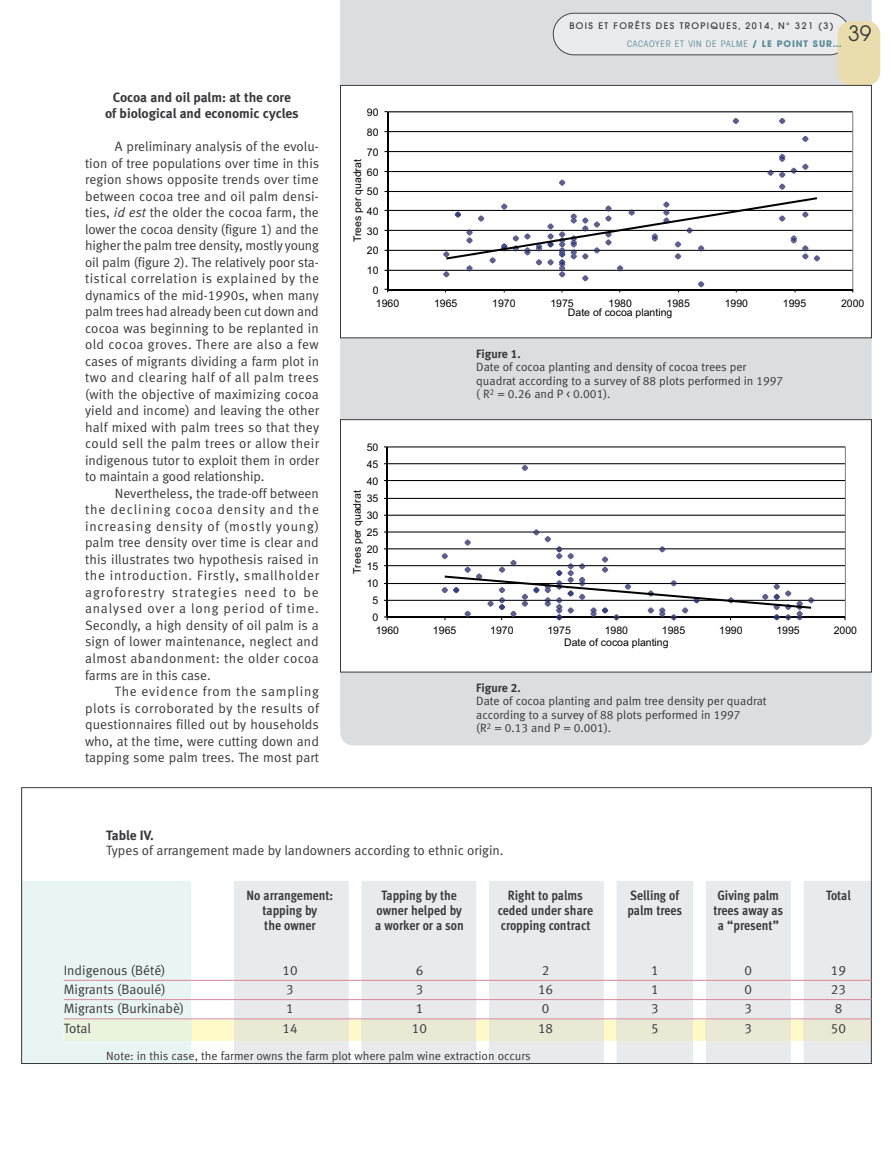
<style>
.page{position:relative;width:893px;height:1149px;background:#fff}
.page>*{position:absolute;margin:0;border:0;box-sizing:border-box;transform-origin:0 0}
.t1{font:21px "Avant Garde";color:#39383a}
.t2{font:13.5px/16.5px "Meta Normal LF";color:#39383a;text-align:justify}
.t3{font:13.5px "Meta Cond Bold LF";color:#39383a}
.t4{font:13.5px/16.5px "Meta Bold LF";color:#39383a;text-align:center}
.t5{font:12px/13.5px "Meta Normal LF";color:#39383a}
.t6{font:12px "Meta Bold LF";color:#39383a}
.t7{font:10.5px "Arial";color:#000}
.t8{font:500 9px "Avant Garde";letter-spacing:.15em;color:#39383a}
.t9{font:condensed 9px "Avant Garde";letter-spacing:.08em;color:#5d8d98}
.s1{font-style:italic}
.s2{font-weight:700;font-stretch:normal}
</style>
<div class="page">
<div style="left:340px;top:0;width:532px;height:745px;background:#dbdddf"></div>
<svg style="left:553px;top:13px;width:297px;height:42px;background:#e3e4e6"></svg>
<div style="left:838px;top:21px;width:42px;height:64px;background:#eaddad;border-radius:13px"></div>
<svg style="left:23px;top:881px;width:847px;height:180px;background:#ebedec"></svg>
<div style="left:64px;top:1019px;width:127px;height:21px;background:#e9f3de"></div>
<hr style="left:64px;top:979px;width:808px;height:1px;background:#db879e">
<hr style="left:64px;top:998px;width:808px;height:1px;background:#db879e">
<hr style="left:64px;top:1018px;width:808px;height:1px;background:#db879e">
<div style="left:340px;top:85px;width:531px;height:253px;background:#fff"></div>
<hr style="left:388px;top:111px;width:465px;height:1px;background:#000">
<svg style="left:388px;top:112px;width:465px;height:177px"></svg>
<hr style="left:387px;top:112px;width:1px;height:177px;background:#000">
<hr style="left:388px;top:289px;width:465px;height:1px;background:#000">
<svg style="left:559px;top:180px;width:6px;height:6px"></svg>
<svg style="left:779px;top:118px;width:6px;height:6px"></svg>
<svg style="left:767px;top:170px;width:18px;height:20px"></svg>
<svg style="left:802px;top:136px;width:6px;height:6px"></svg>
<svg style="left:733px;top:118px;width:6px;height:6px"></svg>
<svg style="left:779px;top:154px;width:6px;height:8px"></svg>
<svg style="left:791px;top:164px;width:17px;height:10px"></svg>
<svg style="left:443px;top:197px;width:377px;height:95px"></svg>
<div style="left:340px;top:85px;width:532px;height:253px;border:1px solid #39383a"></div>
<div style="left:340px;top:419px;width:531px;height:253px;background:#fff"></div>
<svg style="left:387px;top:446px;width:459px;height:171px"></svg>
<hr style="left:387px;top:447px;width:1px;height:169px;background:#000">
<hr style="left:387px;top:616px;width:458px;height:1px;background:#000">
<svg style="left:522px;top:464px;width:6px;height:7px"></svg>
<svg style="left:442px;top:529px;width:372px;height:91px"></svg>
<div style="left:340px;top:419px;width:532px;height:253px;border:1px solid #39383a"></div>
<p class="t4" style="left:105px;top:90px;width:195px">Cocoa and oil palm: at the core<br>of biological and economic cycles</p>
<p class="t2" style="left:85px;top:139px;width:236px;text-indent:30px">A preliminary analysis of the evolu&shy;tion of tree populations over time in this region shows opposite trends over time between cocoa tree and oil palm densi&shy;ties, <span class="s1">id est</span> the older the cocoa farm, the lower the cocoa density (figure 1) and the higher the palm tree density, mostly young oil palm (figure 2). The relatively poor sta&shy;tistical correlation is explained by the dynamics of the mid-1990s, when many palm trees had already been cut down and cocoa was beginning to be replanted in old cocoa groves. There are also a few cases of migrants dividing a farm plot in two and clearing half of all palm trees (with the objective of maximizing cocoa yield and income) and leaving the other half mixed with palm trees so that they could sell the palm trees or allow their indigenous tutor to exploit them in order to maintain a good relationship.</p>
<p class="t2" style="left:85px;top:486px;width:235px;text-indent:30px">Nevertheless, the trade-off between the declining cocoa density and the increasing density of (mostly young) palm tree density over time is clear and this illustrates two hypothesis raised in the introduction. Firstly, smallholder agroforestry strategies need to be analysed over a long period of time.<br>Secondly, a high density of oil palm is a sign of lower maintenance, neglect and almost abandonment: the older cocoa farms are in this case.</p>
<p class="t2" style="left:85px;top:684px;width:236px;text-indent:30px">The evidence from the sampling plots is corroborated by the results of questionnaires filled out by households who, at the time, were cutting down and tapping some palm trees. The most part</p>
<p class="t7" style="left:367px;top:106px;width:13px">90</p>
<p class="t7" style="left:367px;top:125px;width:13px">80</p>
<p class="t7" style="left:367px;top:145px;width:13px">70</p>
<p class="t7" style="left:351px;top:242px;width:85px;rotate:-90deg">Trees per quadrat</p>
<p class="t7" style="left:367px;top:165px;width:13px">60</p>
<p class="t7" style="left:367px;top:185px;width:13px">50</p>
<p class="t7" style="left:367px;top:204px;width:13px">40</p>
<p class="t7" style="left:367px;top:224px;width:13px">30</p>
<p class="t7" style="left:367px;top:244px;width:13px">20</p>
<p class="t7" style="left:367px;top:263px;width:13px">10</p>
<p class="t7" style="left:373px;top:283px;width:7px">0</p>
<p class="t8" style="left:569px;top:23px;width:266px">BOIS ET FORÊTS DES TROPIQUES, 2014, N° 321 (3)</p>
<h1 class="t1" style="left:848px;top:26px;width:25px">39</h1>
<p class="t9" style="left:627px;top:41px;width:216px">CACAOYER ET VIN DE PALME <span class="s2">/ LE POINT SUR…</span></p>
<p class="t7" style="left:376px;top:296px;width:25px">1960</p>
<p class="t7" style="left:434px;top:296px;width:25px">1965</p>
<p class="t7" style="left:492px;top:296px;width:25px">1970</p>
<p class="t7" style="left:550px;top:296px;width:25px">1975</p>
<p class="t7" style="left:608px;top:296px;width:25px">1980</p>
<p class="t7" style="left:667px;top:296px;width:25px">1985</p>
<p class="t7" style="left:725px;top:296px;width:25px">1990</p>
<p class="t7" style="left:783px;top:296px;width:25px">1995</p>
<p class="t7" style="left:841px;top:296px;width:25px">2000</p>
<p class="t7" style="left:568px;top:305px;width:106px">Date of cocoa planting</p>
<p class="t7" style="left:367px;top:440px;width:13px">50</p>
<p class="t7" style="left:367px;top:457px;width:13px">45</p>
<p class="t7" style="left:367px;top:474px;width:13px">40</p>
<p class="t7" style="left:350px;top:573px;width:85px;rotate:-90deg">Trees per quadrat</p>
<p class="t7" style="left:367px;top:491px;width:13px">35</p>
<p class="t7" style="left:367px;top:508px;width:13px">30</p>
<p class="t7" style="left:367px;top:525px;width:13px">25</p>
<p class="t7" style="left:367px;top:542px;width:13px">20</p>
<p class="t7" style="left:367px;top:559px;width:13px">15</p>
<p class="t7" style="left:367px;top:576px;width:13px">10</p>
<p class="t7" style="left:373px;top:593px;width:7px">5</p>
<p class="t7" style="left:373px;top:610px;width:7px">0</p>
<p class="t6" style="left:476px;top:349px;width:46px">Figure 1.</p>
<p class="t5" style="left:476px;top:361px;width:309px">Date of cocoa planting and density of cocoa trees per quadrat according to a survey of 88 plots performed in 1997 ( R<sup>2</sup> = 0.26 and P &lt; 0.001).</p>
<p class="t7" style="left:376px;top:623px;width:25px">1960</p>
<p class="t7" style="left:433px;top:623px;width:25px">1965</p>
<p class="t7" style="left:490px;top:623px;width:25px">1970</p>
<p class="t7" style="left:547px;top:623px;width:25px">1975</p>
<p class="t7" style="left:605px;top:623px;width:25px">1980</p>
<p class="t7" style="left:662px;top:623px;width:25px">1985</p>
<p class="t7" style="left:719px;top:623px;width:25px">1990</p>
<p class="t7" style="left:776px;top:623px;width:25px">1995</p>
<p class="t7" style="left:834px;top:623px;width:25px">2000</p>
<p class="t7" style="left:564px;top:635px;width:106px">Date of cocoa planting</p>
<p class="t6" style="left:476px;top:683px;width:46px">Figure 2.</p>
<p class="t5" style="left:476px;top:695px;width:292px">Date of cocoa planting and palm tree density per quadrat according to a survey of 88 plots performed in 1997<br>(R<sup>2</sup> = 0.13 and P = 0.001).</p>
<p class="t4" style="left:106px;top:827px;width:49px">Table IV.</p>
<p class="t2" style="left:106px;top:842px;width:399px">Types of arrangement made by landowners according to ethnic origin.</p>
<p class="t3" style="left:247px;top:889px;width:88px">No arrangement:</p>
<p class="t3" style="left:381px;top:889px;width:77px">Tapping by the</p>
<p class="t3" style="left:508px;top:889px;width:77px">Right to palms</p>
<p class="t3" style="left:630px;top:889px;width:50px">Selling of</p>
<p class="t3" style="left:717px;top:889px;width:63px">Giving palm</p>
<p class="t3" style="left:826px;top:889px;width:26px">Total</p>
<p class="t3" style="left:263px;top:904px;width:56px">tapping by</p>
<p class="t3" style="left:377px;top:904px;width:87px">owner helped by</p>
<p class="t3" style="left:498px;top:904px;width:97px">ceded under share</p>
<p class="t3" style="left:627px;top:904px;width:56px">palm trees</p>
<p class="t3" style="left:713px;top:904px;width:71px">trees away as</p>
<p class="t3" style="left:264px;top:919px;width:53px">the owner</p>
<p class="t3" style="left:375px;top:919px;width:90px">a worker or a son</p>
<p class="t3" style="left:501px;top:919px;width:91px">cropping contract</p>
<p class="t3" style="left:718px;top:919px;width:62px">a “present”</p>
<p class="t2" style="left:64px;top:962px;width:103px">Indigenous (Bété)</p>
<p class="t2" style="left:283px;top:962px;width:17px">10</p>
<p class="t2" style="left:416px;top:962px;width:9px">6</p>
<p class="t2" style="left:542px;top:962px;width:9px">2</p>
<p class="t2" style="left:651px;top:962px;width:9px">1</p>
<p class="t2" style="left:745px;top:962px;width:9px">0</p>
<p class="t2" style="left:831px;top:962px;width:17px">19</p>
<p class="t2" style="left:64px;top:982px;width:103px">Migrants (Baoulé)</p>
<p class="t2" style="left:286px;top:982px;width:9px">3</p>
<p class="t2" style="left:416px;top:982px;width:9px">3</p>
<p class="t2" style="left:538px;top:982px;width:17px">16</p>
<p class="t2" style="left:651px;top:982px;width:9px">1</p>
<p class="t2" style="left:745px;top:982px;width:9px">0</p>
<p class="t2" style="left:831px;top:982px;width:17px">23</p>
<p class="t2" style="left:64px;top:1001px;width:122px">Migrants (Burkinabè)</p>
<p class="t2" style="left:286px;top:1001px;width:9px">1</p>
<p class="t2" style="left:416px;top:1001px;width:9px">1</p>
<p class="t2" style="left:542px;top:1001px;width:9px">0</p>
<p class="t2" style="left:651px;top:1001px;width:9px">3</p>
<p class="t2" style="left:745px;top:1001px;width:9px">3</p>
<p class="t2" style="left:835px;top:1001px;width:9px">8</p>
<p class="t2" style="left:64px;top:1020px;width:29px">Total</p>
<p class="t2" style="left:283px;top:1020px;width:17px">14</p>
<p class="t2" style="left:412px;top:1020px;width:17px">10</p>
<p class="t2" style="left:538px;top:1020px;width:17px">18</p>
<p class="t2" style="left:651px;top:1020px;width:9px">5</p>
<p class="t2" style="left:745px;top:1020px;width:9px">3</p>
<p class="t2" style="left:831px;top:1020px;width:17px">50</p>
<p class="t5" style="left:106px;top:1049px;width:426px">Note: in this case, the farmer owns the farm plot where palm wine extraction occurs</p>
</div>
